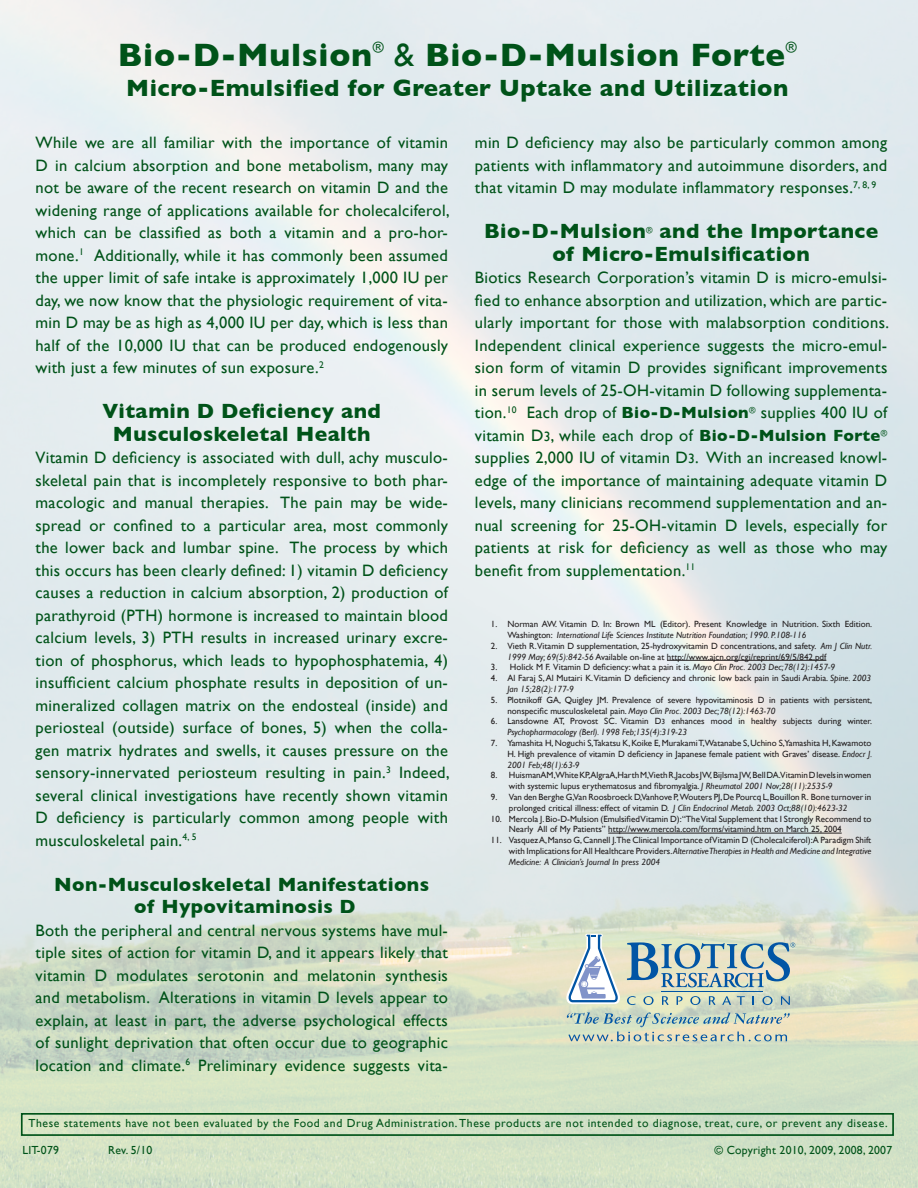
<style>
.page{position:relative;width:918px;height:1188px;background:#fff}
.page>*{position:absolute;margin:0;border:0;box-sizing:border-box;transform-origin:0 0}
.t1{font:700 33px "Gill Sans";letter-spacing:.02em;color:#005319}
.t2{font:700 24px "Gill Sans";letter-spacing:.02em;color:#005319}
.t3{font:700 21px/22.5px "Gill Sans";letter-spacing:.02em;color:#005319;text-align:center}
.t4{font:700 19.5px/22.5px "Gill Sans";letter-spacing:.02em;color:#005319;text-align:center}
.t5{font:16.5px/22.5px "Gill Sans";letter-spacing:.02em;color:#005319;text-align:justify}
.t6{font:11.7px "Gill Sans";letter-spacing:.05em;color:#005319}
.t7{font:11.7px "Gill Sans";letter-spacing:.02em;color:#005319}
.t8{font:9px/10.8px "Gill Sans";color:#231f20}
.t9{font:8.7px "Gill Sans";color:#005319}
.s1{font-weight:400}
.s2{font-weight:700}
.s3{font-size:13.5px}
.s4{font-style:italic}
.s5{font-size:7.5px}
</style>
<div class="page">
<img style="left:0;top:0;width:918px;height:1188px">
<svg style="left:627px;top:942px;width:168px;height:45px;background:#a2b8bb"></svg>
<svg style="left:627px;top:996px;width:9px;height:9px"></svg>
<svg style="left:643px;top:996px;width:11px;height:9px"></svg>
<svg style="left:662px;top:996px;width:7px;height:9px"></svg>
<svg style="left:677px;top:996px;width:6px;height:9px"></svg>
<svg style="left:690px;top:996px;width:10px;height:9px"></svg>
<svg style="left:709px;top:996px;width:7px;height:9px"></svg>
<svg style="left:722px;top:996px;width:9px;height:9px"></svg>
<svg style="left:737px;top:996px;width:8px;height:9px"></svg>
<svg style="left:762px;top:996px;width:11px;height:9px"></svg>
<svg style="left:781px;top:996px;width:9px;height:9px"></svg>
<svg style="left:567px;top:1012px;width:223px;height:29px;background:#becbbd"></svg>
<hr style="left:661px;top:991px;width:102px;height:1px;background:#0155a5">
<svg style="left:566px;top:934px;width:54px;height:70px"></svg>
<div style="left:21px;top:1113px;width:873px;height:23px;border:2px solid #005319"></div>
<hr style="left:667px;top:660px;width:159px;height:1px;background:#231f20">
<hr style="left:608px;top:833px;width:234px;height:1px;background:#231f20">
<h1 class="t1" style="left:118px;top:36px;width:680px">Bio-D-Mulsion<sup>®</sup> <span class="s1">&amp;</span> Bio-D-Mulsion Forte<sup>®</sup></h1>
<h2 class="t2" style="left:126px;top:74px;width:664px">Micro-Emulsified for Greater Uptake and Utilization</h2>
<p class="t5" style="left:36px;top:131px;width:416px">While we are all familiar with the importance of vitamin D in calcium absorption and bone metabolism, many may not be aware of the recent research on vitamin D and the widening range of applications available for cholecalciferol, which can be classified as both a vitamin and a pro-hor&shy;mone.<sup>1</sup> Additionally, while it has commonly been assumed the upper limit of safe intake is approximately 1,000 IU per day, we now know that the physiologic requirement of vita&shy;min D may be as high as 4,000 IU per day, which is less than half of the 10,000 IU that can be produced endogenously with just a few minutes of sun exposure.<sup>2</sup></p>
<p class="t3" style="left:103px;top:400px;width:280px">Vitamin D Deficiency and<br>Musculoskeletal Health</p>
<p class="t5" style="left:36px;top:446px;width:416px">Vitamin D deficiency is associated with dull, achy musculo&shy;skeletal pain that is incompletely responsive to both phar&shy;macologic and manual therapies. The pain may be wide&shy;spread or confined to a particular area, most commonly the lower back and lumbar spine. The process by which this occurs has been clearly defined: 1) vitamin D deficiency causes a reduction in calcium absorption, 2) production of parathyroid (PTH) hormone is increased to maintain blood calcium levels, 3) PTH results in increased urinary excre&shy;tion of phosphorus, which leads to hypophosphatemia, 4) insufficient calcium phosphate results in deposition of un&shy;mineralized collagen matrix on the endosteal (inside) and periosteal (outside) surface of bones, 5) when the colla&shy;gen matrix hydrates and swells, it causes pressure on the sensory-innervated periosteum resulting in pain.<sup>3</sup> Indeed, several clinical investigations have recently shown vitamin D deficiency is particularly common among people with musculoskeletal pain.<sup>4,</sup> <sup>5</sup></p>
<p class="t4" style="left:54px;top:873px;width:376px">Non-Musculoskeletal Manifestations of Hypovitaminosis D</p>
<p class="t5" style="left:36px;top:919px;width:414px">Both the peripheral and central nervous systems have mul&shy;tiple sites of action for vitamin D, and it appears likely that vitamin D modulates serotonin and melatonin synthesis and metabolism. Alterations in vitamin D levels appear to explain, at least in part, the adverse psychological effects of sunlight deprivation that often occur due to geographic location and climate.<sup>6</sup> Preliminary evidence suggests vita-</p>
<p class="t5" style="left:475px;top:131px;width:414px">min D deficiency may also be particularly common among patients with inflammatory and autoimmune disorders, and that vitamin D may modulate inflammatory responses.<sup>7,</sup> <sup>8,</sup> <sup>9</sup></p>
<p class="t3" style="left:484px;top:220px;width:163px">Bio-D-Mulsion</p>
<p class="t9" style="left:646px;top:225px;width:8px">®</p>
<p class="t3" style="left:552px;top:220px;width:327px;text-align:left;text-indent:107px">and the Importance of Micro-Emulsification</p>
<p class="t5" style="left:475px;top:266px;width:416px">Biotics Research Corporation’s vitamin D is micro-emulsi&shy;fied to enhance absorption and utilization, which are partic&shy;ularly important for those with malabsorption conditions.<br>Independent clinical experience suggests the micro-emul&shy;sion form of vitamin D provides significant improvements in serum levels of 25-OH-vitamin D following supplementa&shy;tion.<sup>10</sup> Each drop of <span class="s2">Bio-D-Mulsion</span><sup>®</sup> supplies 400 IU of vitamin D<span class="s3">3</span>, while each drop of <span class="s2">Bio-D-Mulsion Forte</span><sup>® </sup>supplies 2,000 IU of vitamin D<span class="s3">3</span>. With an increased knowl&shy;edge of the importance of maintaining adequate vitamin D levels, many clinicians recommend supplementation and an&shy;nual screening for 25-OH-vitamin D levels, especially for patients at risk for deficiency as well as those who may benefit from supplementation.<sup>11</sup></p>
<p class="t8" style="left:507px;top:619px;width:366px;text-indent:-16px">1. Norman AW. Vitamin D. In: Brown ML (Editor). Present Knowledge in Nutrition. Sixth Edition.<br>Washington: <span class="s4">International Life Sciences Institute Nutrition Foundation; 1990. P.108-116</span></p>
<p class="t8" style="left:507px;top:640px;width:366px;text-indent:-16px">2. Vieth R.Vitamin D supplementation, 25-hydroxyvitamin D concentrations, and safety. <span class="s4">Am J Clin Nutr.<br>1999 May; 69(5):842-56</span> Available on-line at http://www.ajcn.org/cgi/reprint/69/5/842.pdf</p>
<p class="t8" style="left:491px;top:662px;width:346px">3. Holick M F. Vitamin D deficiency: what a pain it is. <span class="s4">Mayo Clin Proc. 2003 Dec;78(12):1457-9</span></p>
<p class="t8" style="left:507px;top:673px;width:365px;text-indent:-16px">4. Al Faraj S, Al Mutairi K. Vitamin D deficiency and chronic low back pain in Saudi Arabia. <span class="s4">Spine. 2003<br>Jan 15;28(2):177-9</span></p>
<p class="t8" style="left:507px;top:694px;width:366px;text-indent:-16px">5. Plotnikoff GA, Quigley JM. Prevalence of severe hypovitaminosis D in patients with persistent, nonspecific musculoskeletal pain. <span class="s4">Mayo Clin Proc. 2003 Dec;78(12):1463-70</span></p>
<p class="t8" style="left:507px;top:716px;width:366px;text-indent:-17px">6. Lansdowne AT, Provost SC. Vitamin D<span class="s5">3</span> enhances mood in healthy subjects during winter.<br><span class="s4">Psychopharmacology (Berl). 1998 Feb;135(4):319-23</span></p>
<p class="t8" style="left:507px;top:737px;width:366px;text-align:justify;text-indent:-16px">7. Yamashita H, Noguchi S,Takatsu K, Koike E, Murakami T,Watanabe S, Uchino S,Yamashita H, Kawamoto H. High prevalence of vitamin D deficiency in Japanese female patient with Graves’ disease. <span class="s4">Endocr J.<br>2001 Feb;48(1):63-9</span></p>
<p class="t8" style="left:509px;top:770px;width:364px;text-indent:-18px">8. Huisman AM,White KP,Algra A,Harth M,Vieth R,Jacobs JW, Bijlsma JW, Bell DA.Vitamin D levels in women with systemic lupus erythematosus and fibromyalgia. <span class="s4">J Rheumatol 2001 Nov;28(11):2535-9</span></p>
<p class="t8" style="left:509px;top:791px;width:364px;text-indent:-18px">9. Van den Berghe G,Van Roosbroeck D,Vanhove P, Wouters PJ, De Pourcq L, Bouillon R. Bone turnover in prolonged critical illness: effect of vitamin D. <span class="s4">J Clin Endocrinol Metab. 2003 Oct;88(10):4623-32</span></p>
<p class="t8" style="left:509px;top:813px;width:364px;text-indent:-18px">10. Mercola J. Bio-D-Mulsion (Emulsified Vitamin D):“The Vital Supplement that I Strongly Recommend to<br>Nearly All of My Patients” http://www.mercola.com/forms/vitamind.htm on March 25, 2004</p>
<p class="t8" style="left:509px;top:835px;width:364px;text-align:justify;text-indent:-18px">11. Vasquez A, Manso G, Cannell J.The Clinical Importance of Vitamin D (Cholecalciferol):A Paradigm Shift with Implications for All Healthcare Providers. <span class="s4">Alternative Therapies in Health and Medicine and Integrative Medicine: A Clinician’s Journal In press 2004</span></p>
<p class="t6" style="left:28px;top:1116px;width:861px">These statements have not been evaluated by the Food and Drug Administration. These products are not intended to diagnose, treat, cure, or prevent any disease.</p>
<p class="t6" style="left:22px;top:1143px;width:38px">LIT-079</p>
<p class="t6" style="left:108px;top:1143px;width:46px">Rev. 5/10</p>
<p class="t7" style="left:714px;top:1143px;width:179px">© Copyright 2010, 2009, 2008, 2007</p>
</div>
